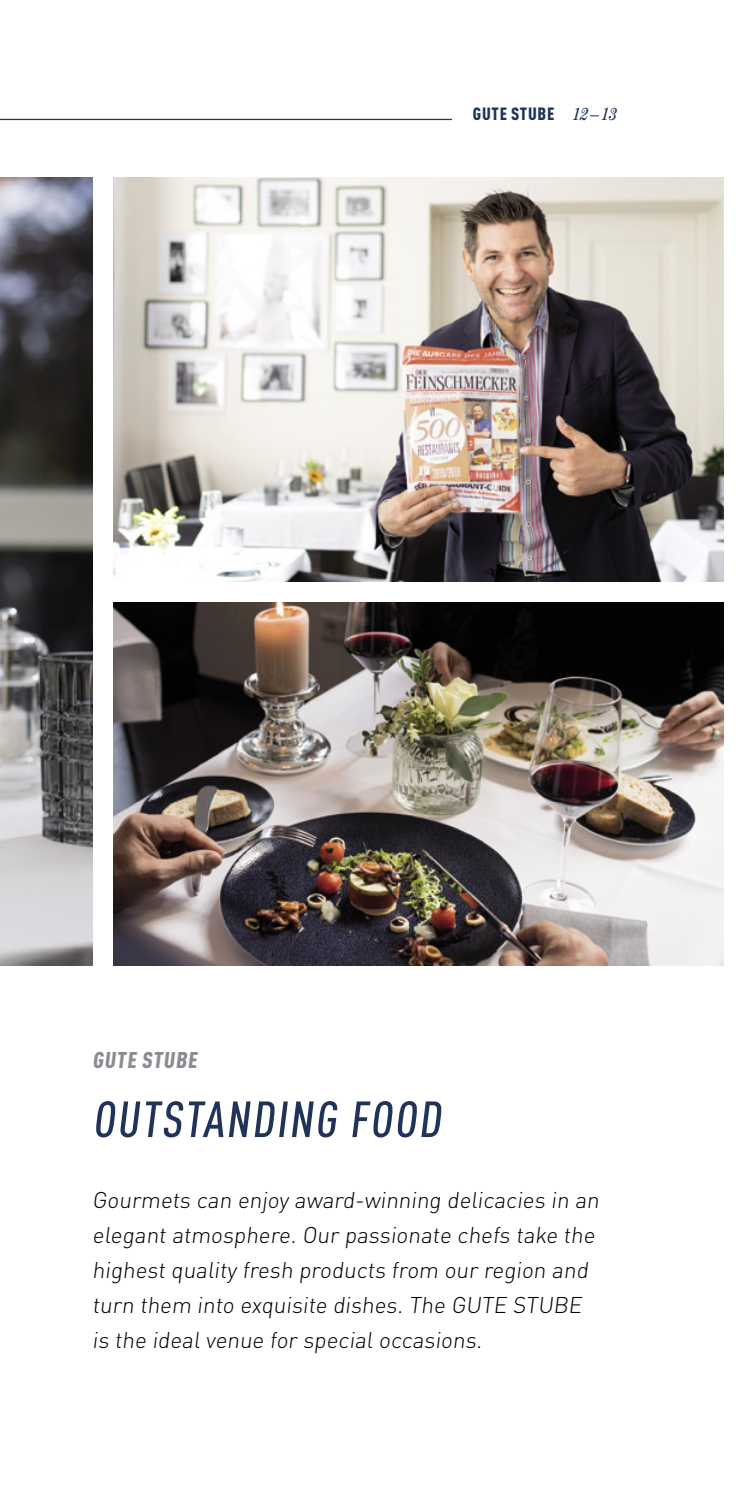
<style>
.page{position:relative;width:745px;height:1489px;background:#fff}
.page>*{position:absolute;margin:0;border:0;box-sizing:border-box;transform-origin:0 0}
.t1{font:500 condensed 50px "DIN Pro";color:#20345a}
.t2{font:300 22.5px/35px "DIN Pro";color:#000}
.t3{font:900 condensed 22.5px "DIN Pro";color:#898d92}
.t4{font:900 condensed 17.5px "DIN Pro";letter-spacing:.04em;color:#20345a}
.s1{font-family:"Century";font-weight:400;font-style:italic}
</style>
<div class="page">
<hr style="left:0;top:119px;width:451px;height:1px;background:#20345a">
<img style="left:0;top:177px;width:92px;height:788px">
<img style="left:113px;top:602px;width:610px;height:363px">
<img style="left:113px;top:177px;width:610px;height:404px">
<p class="t4" style="left:472px;top:100px;width:146px">GUTE STUBE <span class="s1">12–13</span></p>
<p class="t3" style="left:92px;top:1042px;width:110px">GUTE STUBE</p>
<h1 class="t1" style="left:92px;top:1082px;width:357px">OUTSTANDING FOOD</h1>
<p class="t2" style="left:92px;top:1179px;width:512px">Gourmets can enjoy award-winning delicacies in an elegant atmosphere. Our passionate chefs take the highest quality fresh products from our region and turn them into exquisite dishes. The GUTE STUBE is the ideal venue for special occasions.</p>
</div>
